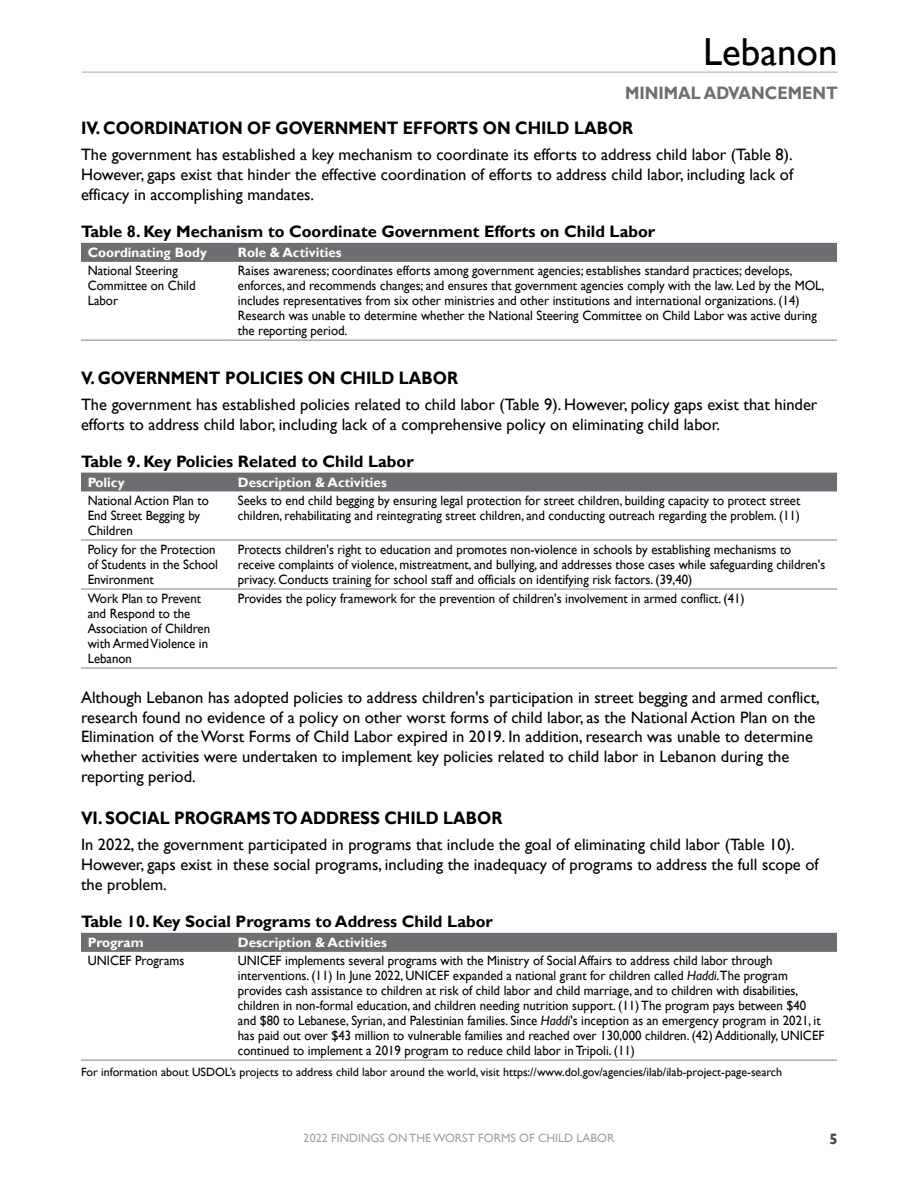
<style>
.page{position:relative;width:918px;height:1188px;background:#fff}
.page>*{position:absolute;margin:0;border:0;box-sizing:border-box;transform-origin:0 0}
.t1{font:39px "Gill Sans";color:#000}
.t2{font:700 18px "Gill Sans";color:#000;scale:.9 1}
.t3{font:700 18px "Gill Sans";color:#6d6e71;scale:.9 1}
.t4{font:16.5px/19.8px "Gill Sans";color:#000}
.TABLE_TITLES{font:700 16.5px "Gill Sans";color:#000}
.t5{font:700 15px "Gill Sans";color:#414042}
.Table_Text{font:13.5px/15px "Gill Sans";color:#000;scale:.95 1}
.Table_Head_reverse{font:700 13.5px "Gill Sans";color:#fff}
.Source{font:12px "Gill Sans";color:#000}
.t6{font:12px "Gill Sans";color:#414042}
.s1{font-style:italic}
</style>
<div class="page">
<hr style="left:82px;top:72px;width:756px;height:1px;background:#a7a9ac">
<div style="left:81px;top:243px;width:756px;height:19px;background:#6d6e71"></div>
<hr style="left:81px;top:339px;width:150px;height:2px;background:#a7a9ac">
<hr style="left:231px;top:339px;width:606px;height:2px;background:#a7a9ac">
<div style="left:81px;top:473px;width:756px;height:19px;background:#6d6e71"></div>
<hr style="left:81px;top:539px;width:150px;height:2px;background:#a7a9ac">
<hr style="left:231px;top:539px;width:606px;height:2px;background:#a7a9ac">
<hr style="left:81px;top:588px;width:150px;height:2px;background:#a7a9ac">
<hr style="left:231px;top:588px;width:606px;height:2px;background:#a7a9ac">
<hr style="left:81px;top:667px;width:150px;height:2px;background:#a7a9ac">
<hr style="left:231px;top:667px;width:606px;height:2px;background:#a7a9ac">
<div style="left:81px;top:933px;width:756px;height:19px;background:#6d6e71"></div>
<hr style="left:81px;top:1059px;width:150px;height:2px;background:#a7a9ac">
<hr style="left:231px;top:1059px;width:606px;height:2px;background:#a7a9ac">
<h1 class="t1" style="left:703px;top:29px;width:136px">Lebanon</h1>
<h2 class="t3" style="left:625px;top:82px;width:238px">MINIMAL ADVANCEMENT</h2>
<h2 class="t2" style="left:81px;top:117px;width:615px">IV. COORDINATION OF GOVERNMENT EFFORTS ON CHILD LABOR</h2>
<p class="t4" style="left:81px;top:145px;width:714px;text-align:justify">The government has established a key mechanism to coordinate its efforts to address child labor (Table 8).<br>However, gaps exist that hinder the effective coordination of efforts to address child labor, including lack of efficacy in accomplishing mandates.</p>
<h3 class="TABLE_TITLES" style="left:81px;top:221px;width:576px">Table 8. Key Mechanism to Coordinate Government Efforts on Child Labor</h3>
<p class="Table_Head_reverse" style="left:88px;top:244px;width:121px">Coordinating Body</p>
<p class="Table_Head_reverse" style="left:238px;top:244px;width:105px">Role &amp; Activities</p>
<p class="Table_Text" style="left:88px;top:264px;width:115px">National Steering<br>Committee on Child<br>Labor</p>
<p class="Table_Text" style="left:238px;top:264px;width:619px">Raises awareness; coordinates efforts among government agencies; establishes standard practices; develops, enforces, and recommends changes; and ensures that government agencies comply with the law. Led by the MOL, includes representatives from six other ministries and other institutions and international organizations. (14)<br>Research was unable to determine whether the National Steering Committee on Child Labor was active during the reporting period.</p>
<h2 class="t2" style="left:81px;top:367px;width:420px">V. GOVERNMENT POLICIES ON CHILD LABOR</h2>
<p class="t4" style="left:81px;top:395px;width:738px">The government has established policies related to child labor (Table 9). However, policy gaps exist that hinder efforts to address child labor, including lack of a comprehensive policy on eliminating child labor.</p>
<h3 class="TABLE_TITLES" style="left:81px;top:451px;width:334px">Table 9. Key Policies Related to Child Labor</h3>
<p class="Table_Head_reverse" style="left:88px;top:474px;width:38px">Policy</p>
<p class="Table_Head_reverse" style="left:238px;top:474px;width:151px">Description &amp; Activities</p>
<p class="Table_Text" style="left:88px;top:493px;width:129px">National Action Plan to<br>End Street Begging by<br>Children</p>
<p class="Table_Text" style="left:238px;top:493px;width:594px">Seeks to end child begging by ensuring legal protection for street children, building capacity to protect street children, rehabilitating and reintegrating street children, and conducting outreach regarding the problem. (11)</p>
<p class="Table_Text" style="left:88px;top:542px;width:139px">Policy for the Protection of Students in the School<br>Environment</p>
<p class="Table_Text" style="left:238px;top:542px;width:620px">Protects children's right to education and promotes non-violence in schools by establishing mechanisms to receive complaints of violence, mistreatment, and bullying, and addresses those cases while safeguarding children's privacy. Conducts training for school staff and officials on identifying risk factors. (39,40)</p>
<p class="Table_Text" style="left:88px;top:591px;width:130px">Work Plan to Prevent and Respond to the<br>Association of Children with Armed Violence in<br>Lebanon</p>
<p class="Table_Text" style="left:238px;top:591px;width:535px">Provides the policy framework for the prevention of children's involvement in armed conflict. (41)</p>
<p class="t4" style="left:81px;top:688px;width:740px">Although Lebanon has adopted policies to address children's participation in street begging and armed conflict, research found no evidence of a policy on other worst forms of child labor, as the National Action Plan on the Elimination of the Worst Forms of Child Labor expired in 2019. In addition, research was unable to determine whether activities were undertaken to implement key policies related to child labor in Lebanon during the reporting period.</p>
<h2 class="t2" style="left:81px;top:807px;width:470px">VI. SOCIAL PROGRAMS TO ADDRESS CHILD LABOR</h2>
<p class="t4" style="left:81px;top:835px;width:739px">In 2022, the government participated in programs that include the goal of eliminating child labor (Table 10).<br>However, gaps exist in these social programs, including the inadequacy of programs to address the full scope of the problem.</p>
<h3 class="TABLE_TITLES" style="left:81px;top:911px;width:413px">Table 10. Key Social Programs to Address Child Labor</h3>
<p class="Table_Head_reverse" style="left:88px;top:934px;width:57px">Program</p>
<p class="Table_Head_reverse" style="left:238px;top:934px;width:151px">Description &amp; Activities</p>
<p class="Table_Text" style="left:88px;top:954px;width:103px">UNICEF Programs</p>
<p class="Table_Text" style="left:238px;top:954px;width:619px">UNICEF implements several programs with the Ministry of Social Affairs to address child labor through interventions. (11) In June 2022, UNICEF expanded a national grant for children called <span class="s1">Haddi</span>.The program provides cash assistance to children at risk of child labor and child marriage, and to children with disabilities, children in non-formal education, and children needing nutrition support. (11) The program pays between $40 and $80 to Lebanese, Syrian, and Palestinian families. Since <span class="s1">Haddi</span>'s inception as an emergency program in 2021, it has paid out over $43 million to vulnerable families and reached over 130,000 children. (42) Additionally, UNICEF continued to implement a 2019 program to reduce child labor in Tripoli. (11)</p>
<p class="Source" style="left:81px;top:1065px;width:703px">For information about USDOL’s projects to address child labor around the world, visit https://www.dol.gov/agencies/ilab/ilab-project-page-search</p>
<p class="t6" style="left:304px;top:1131px;width:312px">2022 FINDINGS ON THE WORST FORMS OF CHILD LABOR</p>
<p class="t5" style="left:829px;top:1130px;width:10px">5</p>
</div>
